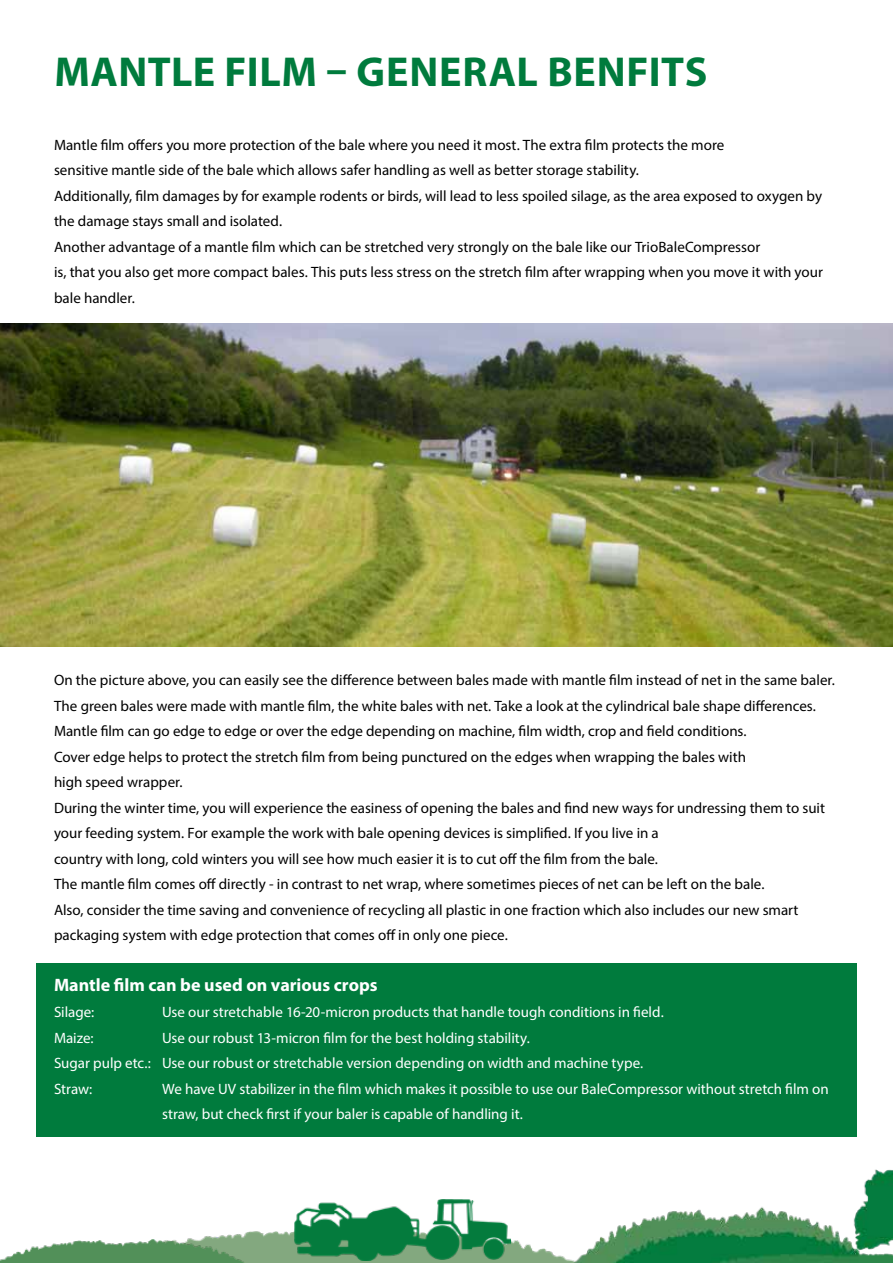
<style>
.page{position:relative;width:893px;height:1263px;background:#fff}
.page>*{position:absolute;margin:0;border:0;box-sizing:border-box;transform-origin:0 0}
.t1{font:700 42px "Myriad Pro";letter-spacing:.015em;color:#007b3d}
.t2{font:700 18px "Myriad Pro";color:#fff}
.t3{font:15px/25.5px "Myriad Pro";color:#000}
.t4{font:15px/25.5px "Myriad Pro";color:#fff}
</style>
<div class="page">
<div style="left:36px;top:963px;width:821px;height:174px;background:#007b3d"></div>
<img style="left:0;top:323px;width:893px;height:323px">
<img style="left:187px;top:1231px;width:386px;height:32px">
<img style="left:573px;top:1169px;width:320px;height:94px">
<img style="left:0;top:1239px;width:244px;height:24px">
<img style="left:294px;top:1199px;width:216px;height:61px">
<h1 class="t1" style="left:54px;top:44px;width:654px">MANTLE FILM – GENERAL BENFITS</h1>
<p class="t3" style="left:54px;top:132px;width:770px">Mantle film offers you more protection of the bale where you need it most. The extra film protects the more<br>sensitive mantle side of the bale which allows safer handling as well as better storage stability.<br>Additionally, film damages by for example rodents or birds, will lead to less spoiled silage, as the area exposed to oxygen by the damage stays small and isolated.<br>Another advantage of a mantle film which can be stretched very strongly on the bale like our TrioBaleCompressor<br>is, that you also get more compact bales. This puts less stress on the stretch film after wrapping when you move it with your bale handler.</p>
<p class="t3" style="left:54px;top:667px;width:782px">On the picture above, you can easily see the difference between bales made with mantle film instead of net in the same baler.<br>The green bales were made with mantle film, the white bales with net. Take a look at the cylindrical bale shape differences.<br>Mantle film can go edge to edge or over the edge depending on machine, film width, crop and field conditions.<br>Cover edge helps to protect the stretch film from being punctured on the edges when wrapping the bales with<br>high speed wrapper.<br>During the winter time, you will experience the easiness of opening the bales and find new ways for undressing them to suit your feeding system. For example the work with bale opening devices is simplified. If you live in a<br>country with long, cold winters you will see how much easier it is to cut off the film from the bale.<br>The mantle film comes off directly - in contrast to net wrap, where sometimes pieces of net can be left on the bale.<br>Also, consider the time saving and convenience of recycling all plastic in one fraction which also includes our new smart packaging system with edge protection that comes off in only one piece.</p>
<p class="t2" style="left:54px;top:974px;width:325px">Mantle film can be used on various crops</p>
<p class="t4" style="left:54px;top:999px;width:42px">Silage:</p>
<p class="t4" style="left:162px;top:999px;width:503px">Use our stretchable 16-20-micron products that handle tough conditions in field.</p>
<p class="t4" style="left:54px;top:1024px;width:41px">Maize:</p>
<p class="t4" style="left:54px;top:1024px;width:591px;text-indent:108px">Use our robust 13-micron film for the best holding stability.<br>Sugar pulp etc.: Use our robust or stretchable version depending on width and machine type.<br>Straw:</p>
<p class="t4" style="left:162px;top:1075px;width:668px">We have UV stabilizer in the film which makes it possible to use our BaleCompressor without stretch film on straw, but check first if your baler is capable of handling it.</p>
</div>
